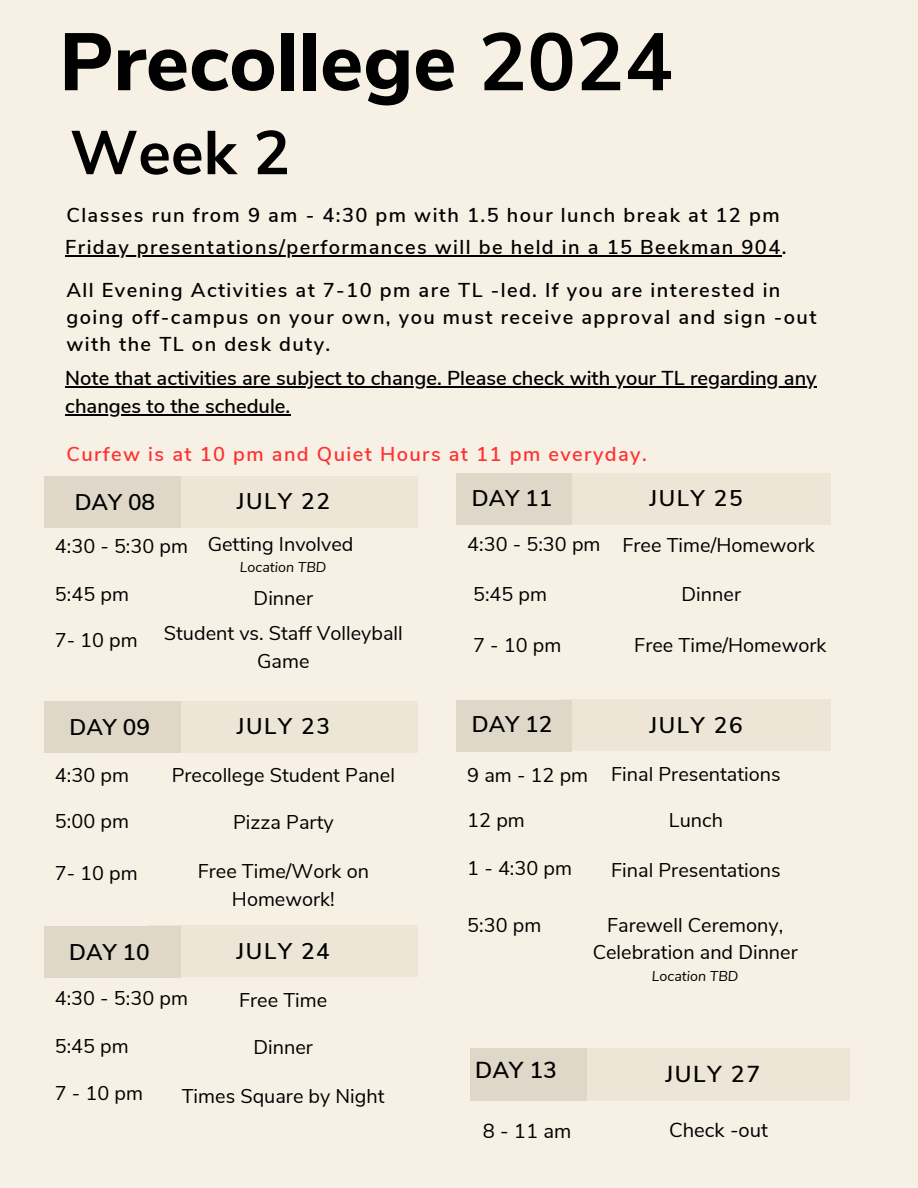
<style>
.page{position:relative;width:918px;height:1188px;background:#f6f1e4}
.page>*{position:absolute;margin:0;border:0;box-sizing:border-box;transform-origin:0 0}
.t1{font:800 81px "Nunito Sans";color:#000}
.t2{font:700 61.5px "Nunito Sans";color:#000}
.t3{font:600 23.1px "Nunito Sans";letter-spacing:.07em;color:#000}
.t4{font:600 22.65px "Nunito Sans";letter-spacing:.07em;color:#000}
.t5{font:20.25px "Nunito Sans";color:#000}
.t6{font:600 20.1px/28.2px "Nunito Sans";color:#000}
.t7{font:19.95px/27.6px "Nunito Sans";color:#000;text-align:center}
.t8{font:600 19.95px/27px "Nunito Sans";letter-spacing:.07em;color:#000}
.t9{font:600 19.95px "Nunito Sans";letter-spacing:.07em;color:#ff3131}
.t10{font:italic 14.25px "Nunito Sans";color:#000}
.s1{font-weight:700}
</style>
<div class="page">
<div style="left:148px;top:476px;width:270px;height:52px;background:#ede6d6"></div>
<div style="left:44px;top:477px;width:137px;height:51px;background:#dfd8c8"></div>
<div style="left:148px;top:701px;width:270px;height:51px;background:#ede6d6"></div>
<div style="left:44px;top:701px;width:137px;height:52px;background:#dfd8c8"></div>
<div style="left:561px;top:473px;width:270px;height:52px;background:#ede6d6"></div>
<div style="left:457px;top:474px;width:115px;height:51px;background:#dfd8c8"></div>
<div style="left:561px;top:699px;width:270px;height:52px;background:#ede6d6"></div>
<div style="left:457px;top:700px;width:115px;height:51px;background:#dfd8c8"></div>
<div style="left:148px;top:926px;width:270px;height:51px;background:#ede6d6"></div>
<div style="left:44px;top:926px;width:137px;height:52px;background:#dfd8c8"></div>
<div style="left:576px;top:1048px;width:274px;height:53px;background:#ede6d6"></div>
<div style="left:470px;top:1048px;width:117px;height:53px;background:#dfd8c8"></div>
<hr style="left:65px;top:255px;width:717px;height:1px;background:#000">
<hr style="left:65px;top:386px;width:752px;height:2px;background:#000">
<hr style="left:65px;top:415px;width:225px;height:1px;background:#000">
<h1 class="t1" style="left:59px;top:8px;width:615px">Precollege <span class="s1">2024</span></h1>
<p class="t2" style="left:70px;top:112px;width:222px">Week 2</p>
<p class="t8" style="left:66px;top:201px;width:715px">Classes run from 9 am - 4:30 pm with 1.5 hour lunch break at 12 pm</p>
<p class="t8" style="left:65px;top:234px;width:723px">Friday presentations/performances will be held in a 15 Beekman 904.</p>
<h3 class="t8" style="left:66px;top:277px;width:752px">All Evening Activities at 7-10 pm are TL -led. If you are interested in going off-campus on your own, you must receive approval and sign -out with the TL on desk duty.</h3>
<p class="t6" style="left:65px;top:365px;width:753px">Note that activities are subject to change. Please check with your TL regarding any changes to the schedule.</p>
<h3 class="t9" style="left:66px;top:440px;width:582px">Curfew is at 10 pm and Quiet Hours at 11 pm everyday.</h3>
<h4 class="t4" style="left:75px;top:487px;width:82px">DAY 08</h4>
<h2 class="t4" style="left:237px;top:486px;width:95px">JULY 22</h2>
<h4 class="t7" style="left:208px;top:531px;width:147px">Getting Involved</h4>
<h4 class="t10" style="left:240px;top:558px;width:88px">Location TBD</h4>
<h4 class="t7" style="left:254px;top:585px;width:61px">Dinner</h4>
<h4 class="t7" style="left:164px;top:620px;width:241px">Student vs. Staff Volleyball<br>Game</h4>
<p class="t7" style="left:55px;top:532px;width:135px">4:30 - 5:30 pm</p>
<p class="t7" style="left:55px;top:581px;width:76px">5:45 pm</p>
<p class="t7" style="left:55px;top:627px;width:85px">7- 10 pm</p>
<p class="t4" style="left:472px;top:483px;width:82px">DAY 11</p>
<p class="t4" style="left:649px;top:484px;width:95px">JULY 25</p>
<p class="t7" style="left:622px;top:532px;width:194px">Free Time/Homework</p>
<p class="t7" style="left:682px;top:581px;width:61px">Dinner</p>
<h3 class="t7" style="left:467px;top:531px;width:135px">4:30 - 5:30 pm</h3>
<h3 class="t7" style="left:473px;top:581px;width:76px">5:45 pm</h3>
<p class="t7" style="left:473px;top:632px;width:90px">7-10pm</p>
<p class="t7" style="left:634px;top:632px;width:194px">Free Time/Homework</p>
<p class="t4" style="left:472px;top:709px;width:82px">DAY 12</p>
<p class="t4" style="left:649px;top:710px;width:95px">JULY 26</p>
<p class="t7" style="left:611px;top:761px;width:171px">Final Presentations</p>
<p class="t7" style="left:669px;top:807px;width:56px">Lunch</p>
<p class="t7" style="left:611px;top:856px;width:171px">Final Presentations</p>
<h3 class="t4" style="left:69px;top:712px;width:82px">DAY 09</h3>
<h3 class="t4" style="left:237px;top:711px;width:95px">JULY 23</h3>
<h3 class="t7" style="left:172px;top:762px;width:225px">Precollege Student Panel</h3>
<h3 class="t7" style="left:233px;top:809px;width:102px">Pizza Party</h3>
<p class="t7" style="left:198px;top:858px;width:173px">Free Time/Work on<br>Homework!</p>
<p class="t7" style="left:55px;top:762px;width:76px">4:30 pm</p>
<p class="t7" style="left:467px;top:762px;width:122px">9am-12pm</p>
<p class="t7" style="left:55px;top:808px;width:76px">5:00 pm</p>
<h3 class="t7" style="left:467px;top:807px;width:59px">12 pm</h3>
<h3 class="t7" style="left:467px;top:855px;width:106px">1 - 4:30 pm</h3>
<p class="t7" style="left:55px;top:859px;width:85px">7- 10 pm</p>
<p class="t4" style="left:69px;top:937px;width:82px">DAY 10</p>
<p class="t4" style="left:237px;top:936px;width:95px">JULY 24</p>
<p class="t7" style="left:239px;top:987px;width:90px">Free Time</p>
<p class="t7" style="left:254px;top:1033px;width:61px">Dinner</p>
<p class="t7" style="left:182px;top:1082px;width:204px">Times Square by Night</p>
<h3 class="t7" style="left:55px;top:985px;width:135px">4:30 - 5:30 pm</h3>
<h3 class="t7" style="left:55px;top:1033px;width:76px">5:45 pm</h3>
<p class="t7" style="left:55px;top:1079px;width:90px">7-10pm</p>
<p class="t7" style="left:467px;top:912px;width:76px">5:30 pm</p>
<p class="t7" style="left:593px;top:912px;width:207px;line-height:27px">Farewell Ceremony,<br>Celebration and Dinner</p>
<p class="t10" style="left:652px;top:966px;width:88px">Location TBD</p>
<p class="t3" style="left:475px;top:1055px;width:83px">DAY 13</p>
<p class="t3" style="left:665px;top:1058px;width:96px">JULY 27</p>
<p class="t5" style="left:483px;top:1117px;width:90px">8-11am</p>
<p class="t5" style="left:669px;top:1117px;width:100px">Check -out</p>
</div>
